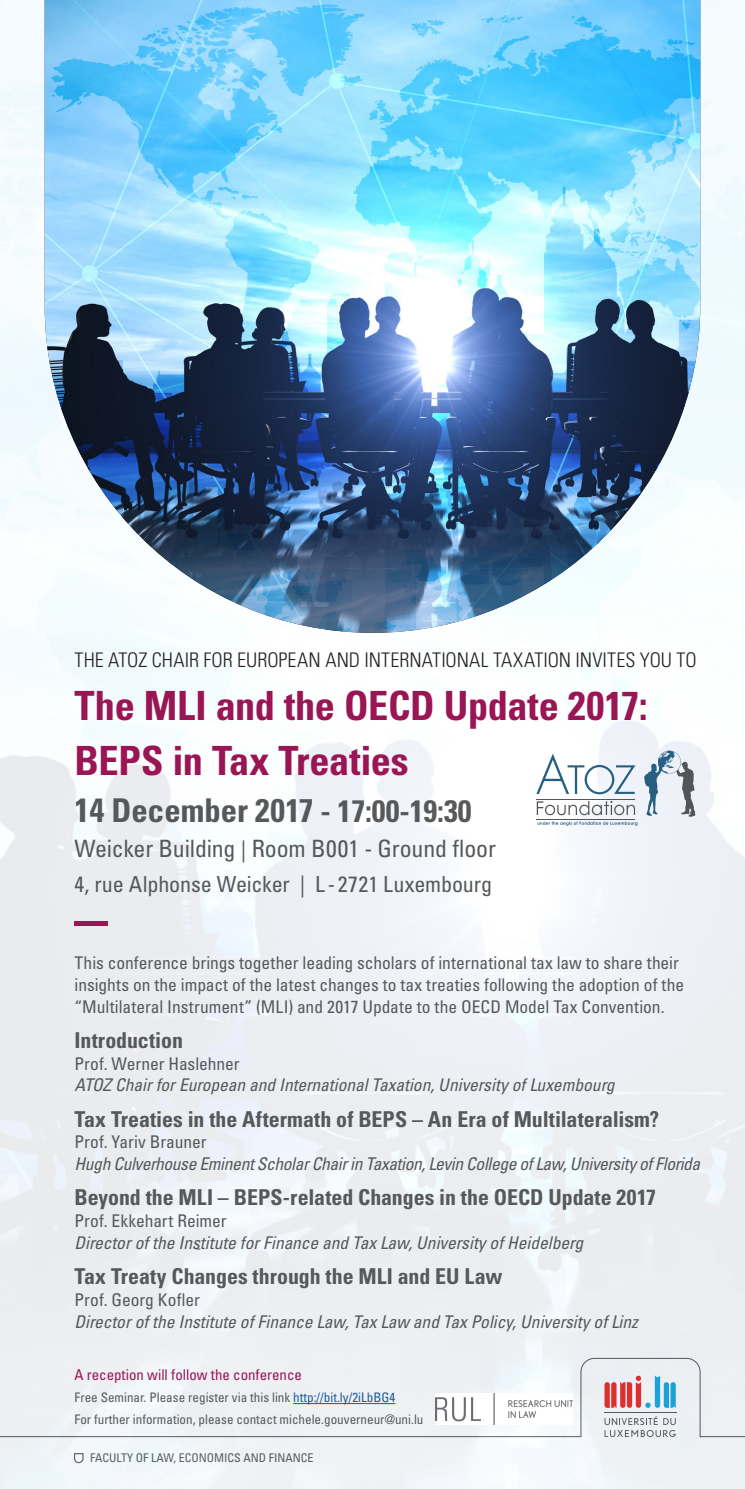
<style>
.page{position:relative;width:745px;height:1489px;background:#fff}
.page>*{position:absolute;margin:0;border:0;box-sizing:border-box;transform-origin:0 0}
.Texte_courant_fr{font:700 condensed 40.25px "Univers LT Std";letter-spacing:-.005em;color:#991554}
.Titre_niveau_3{font:700 condensed 32.73px "Univers LT Std";color:#57585a}
.Date{font:condensed 23.89px "Univers LT Std";letter-spacing:-.01em;color:#57585a}
.Lieu{font:condensed 22.05px "Univers LT Std";letter-spacing:-.005em;color:#57585a}
.Texte_courant{font:700 condensed 21.88px "Univers LT Std";color:#57585a}
.Texte_courant_fr-2{font:300 condensed 20.12px "Univers LT Std";color:#231f20}
.Texte_courant-2{font:condensed 17.5px "Univers LT Std";letter-spacing:-.005em;color:#57585a}
.Texte_courant-3{font:italic condensed 17.5px "Univers LT Std";letter-spacing:-.005em;color:#57585a}
.Texte_courant-4{font:condensed 14.88px "Univers LT Std";color:#991554}
.Texte_courant-5{font:condensed 13.12px "Univers LT Std";color:#57585a}
.t1{font:condensed 11.99px "Univers";color:#57585a}
.s1{font-size:33.6px}
.s2{font-size:30.89px}
.s3{font-size:22.05px}
.s4{color:#175d9e}
</style>
<div class="page">
<img style="left:0;top:0;width:744px;height:1488px">
<img style="left:45px;top:0;width:654px;height:632px">
<hr style="left:74px;top:921px;width:33px;height:4px;background:#991554">
<hr style="left:293px;top:1403px;width:102px;height:1px;background:#175d9e">
<svg style="left:537px;top:821px;width:100px;height:4px"></svg>
<hr style="left:536px;top:798px;width:98px;height:1px;background:#535658">
<svg style="left:536px;top:800px;width:98px;height:15px"></svg>
<svg style="left:643px;top:750px;width:51px;height:66px;background:#b5c1cc"></svg>
<svg style="left:536px;top:753px;width:99px;height:41px"></svg>
<hr style="left:536px;top:819px;width:98px;height:1px;background:#535658">
<img style="left:435px;top:1393px;width:137px;height:31px">
<p class="Texte_courant_fr-2" style="left:74px;top:648px;width:623px">THE ATOZ CHAIR FOR EUROPEAN AND INTERNATIONAL TAXATION INVITES YOU TO</p>
<p class="Texte_courant_fr" style="left:74px;top:680px;width:574px">The MLI and the OECD Update 2017:</p>
<p class="Texte_courant_fr" style="left:74px;top:736px;width:335px">BEPS in Tax Treaties</p>
<p class="Titre_niveau_3" style="left:74px;top:790px;width:398px"><span class="s1">14</span> December 2017 <span class="s2">- 17:00-19:30</span></p>
<p class="Date" style="left:74px;top:833px;width:422px">Weicker Building <span class="s3">|</span> Room B001 - Ground floor</p>
<p class="Lieu" style="left:74px;top:870px;width:419px">4, rue Alphonse Weicker | L - 2721 Luxembourg</p>
<p class="Texte_courant-2" style="left:74px;top:951px;width:605px">This conference brings together leading scholars of international tax law to share their</p>
<p class="Texte_courant-2" style="left:74px;top:973px;width:610px">insights on the impact of the latest changes to tax treaties following the adoption of the</p>
<p class="Texte_courant-2" style="left:74px;top:995px;width:591px">“Multilateral Instrument” (MLI) and 2017 Update to the OECD Model Tax Convention.</p>
<p class="Texte_courant" style="left:74px;top:1026px;width:110px">Introduction</p>
<p class="Texte_courant-2" style="left:74px;top:1052px;width:166px">Prof. Werner Haslehner</p>
<p class="Texte_courant-3" style="left:74px;top:1074px;width:541px">ATOZ Chair for European and International Taxation, University of Luxembourg</p>
<p class="Texte_courant" style="left:74px;top:1105px;width:586px">Tax Treaties in the Aftermath of BEPS – An Era of Multilateralism?</p>
<p class="Texte_courant-2" style="left:74px;top:1130px;width:133px">Prof. Yariv Brauner</p>
<p class="Texte_courant-3" style="left:74px;top:1152px;width:627px">Hugh Culverhouse Eminent Scholar Chair in Taxation, Levin College of Law, University of Florida</p>
<p class="Texte_courant" style="left:74px;top:1183px;width:582px">Beyond the MLI – BEPS-related Changes in the OECD Update 2017</p>
<p class="Texte_courant-2" style="left:74px;top:1209px;width:153px">Prof. Ekkehart Reimer</p>
<p class="Texte_courant-3" style="left:74px;top:1231px;width:510px">Director of the Institute for Finance and Tax Law, University of Heidelberg</p>
<p class="Texte_courant" style="left:74px;top:1262px;width:429px">Tax Treaty Changes through the MLI and EU Law</p>
<p class="Texte_courant-2" style="left:74px;top:1288px;width:127px">Prof. Georg Kofler</p>
<p class="Texte_courant-3" style="left:74px;top:1310px;width:564px">Director of the Institute of Finance Law, Tax Law and Tax Policy, University of Linz</p>
<p class="Texte_courant-4" style="left:74px;top:1365px;width:229px">A reception will follow the conference</p>
<p class="Texte_courant-5" style="left:74px;top:1389px;width:322px">Free Seminar. Please register via this link <span class="s4">http://bit.ly/2iLbBG4</span></p>
<p class="Texte_courant-5" style="left:74px;top:1410px;width:350px">For further information, please contact michele.gouverneur@uni.lu</p>
<p class="t1" style="left:90px;top:1450px;width:224px">FACULTY OF LAW, ECONOMICS AND FINANCE</p>
</div>
